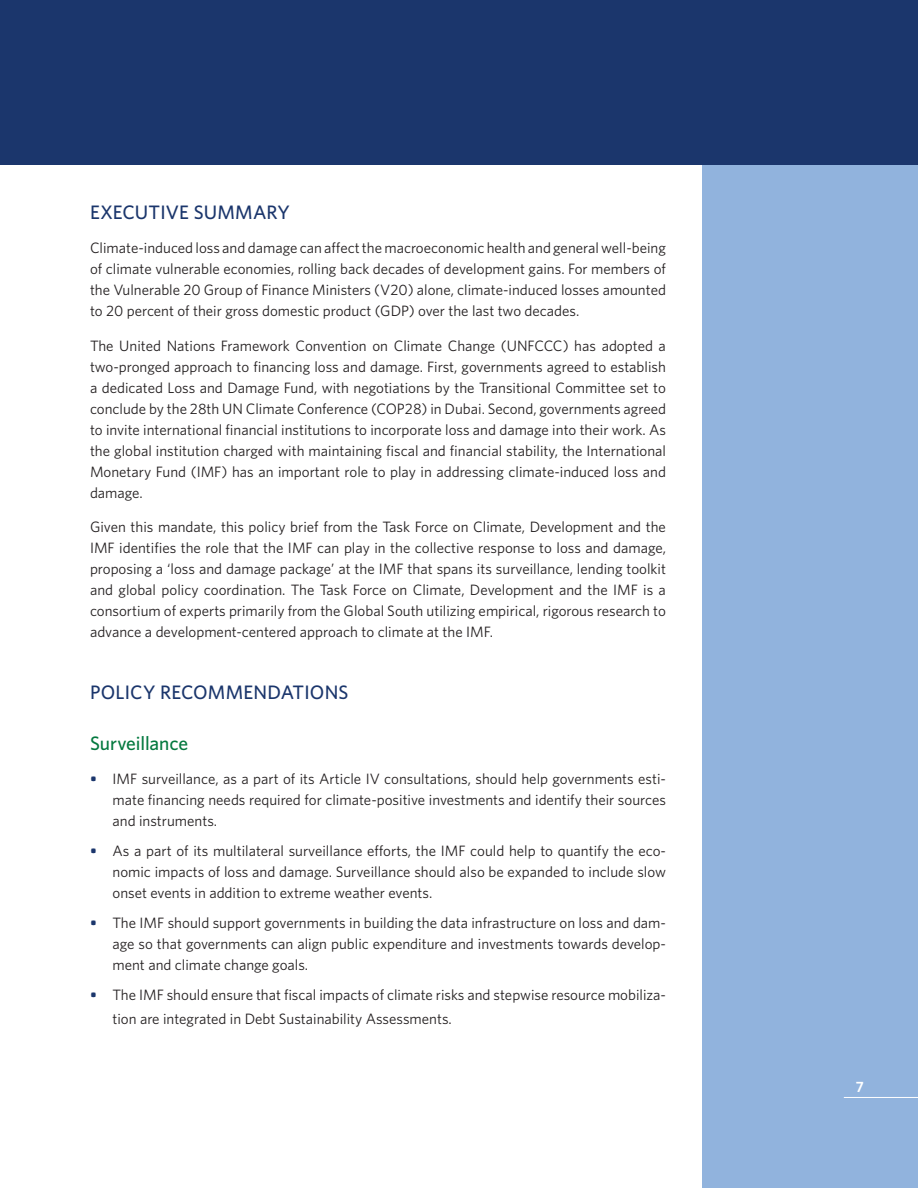
<style>
.page{position:relative;width:918px;height:1188px;background:#fff}
.page>*{position:absolute;margin:0;border:0;box-sizing:border-box;transform-origin:0 0}
.t1{font:500 19.5px "Whitney";letter-spacing:.01em;color:#1b366c}
.t2{font:500 19.5px "Whitney";letter-spacing:-.005em;color:#04793f}
.t3{font:15px/21px "Whitney";color:#231f20;text-align:justify}
.t4{font:600 15px "Whitney";color:#fff}
.s1{font-weight:600;color:#1b366c}
</style>
<div class="page">
<div style="left:702px;top:0;width:216px;height:1188px;background:#91b3dd"></div>
<hr style="left:844px;top:1097px;width:74px;height:1px;background:#fff">
<div style="left:0;top:0;width:918px;height:165px;background:#1b366c"></div>
<h1 class="t1" style="left:90px;top:199px;width:201px">EXECUTIVE SUMMARY</h1>
<p class="t3" style="left:90px;top:237px;width:578px">Climate-induced loss and damage can affect the macroeconomic health and general well-being of climate vulnerable economies, rolling back decades of development gains. For members of the Vulnerable 20 Group of Finance Ministers (V20) alone, climate-induced losses amounted to 20 percent of their gross domestic product (GDP) over the last two decades.</p>
<p class="t3" style="left:90px;top:335px;width:578px">The United Nations Framework Convention on Climate Change (UNFCCC) has adopted a two-pronged approach to financing loss and damage. First, governments agreed to establish a dedicated Loss and Damage Fund, with negotiations by the Transitional Committee set to conclude by the 28th UN Climate Conference (COP28) in Dubai. Second, governments agreed to invite international financial institutions to incorporate loss and damage into their work. As the global institution charged with maintaining fiscal and financial stability, the International Monetary Fund (IMF) has an important role to play in addressing climate-induced loss and damage.</p>
<p class="t3" style="left:90px;top:516px;width:578px">Given this mandate, this policy brief from the Task Force on Climate, Development and the IMF identifies the role that the IMF can play in the collective response to loss and damage, proposing a ‘loss and damage package’ at the IMF that spans its surveillance, lending toolkit and global policy coordination. The Task Force on Climate, Development and the IMF is a consortium of experts primarily from the Global South utilizing empirical, rigorous research to advance a development-centered approach to climate at the IMF.</p>
<h1 class="t1" style="left:90px;top:679px;width:260px">POLICY RECOMMENDATIONS</h1>
<h1 class="t2" style="left:90px;top:730px;width:100px">Surveillance</h1>
<p class="t3" style="left:112px;top:768px;width:555px;text-indent:-22px"><span class="s1">•</span> IMF surveillance, as a part of its Article IV consultations, should help governments esti&shy;mate financing needs required for climate-positive investments and identify their sources and instruments.</p>
<p class="t3" style="left:112px;top:840px;width:555px;text-indent:-22px"><span class="s1">•</span> As a part of its multilateral surveillance efforts, the IMF could help to quantify the eco&shy;nomic impacts of loss and damage. Surveillance should also be expanded to include slow onset events in addition to extreme weather events.</p>
<p class="t3" style="left:112px;top:912px;width:555px;text-indent:-22px"><span class="s1">•</span> The IMF should support governments in building the data infrastructure on loss and dam&shy;age so that governments can align public expenditure and investments towards develop&shy;ment and climate change goals.</p>
<p class="t3" style="left:112px;top:983px;width:555px;line-height:24px;text-indent:-22px"><span class="s1">•</span> The IMF should ensure that fiscal impacts of climate risks and stepwise resource mobiliza&shy;tion are integrated in Debt Sustainability Assessments.</p>
<p class="t4" style="left:856px;top:1077px;width:10px">7</p>
</div>
